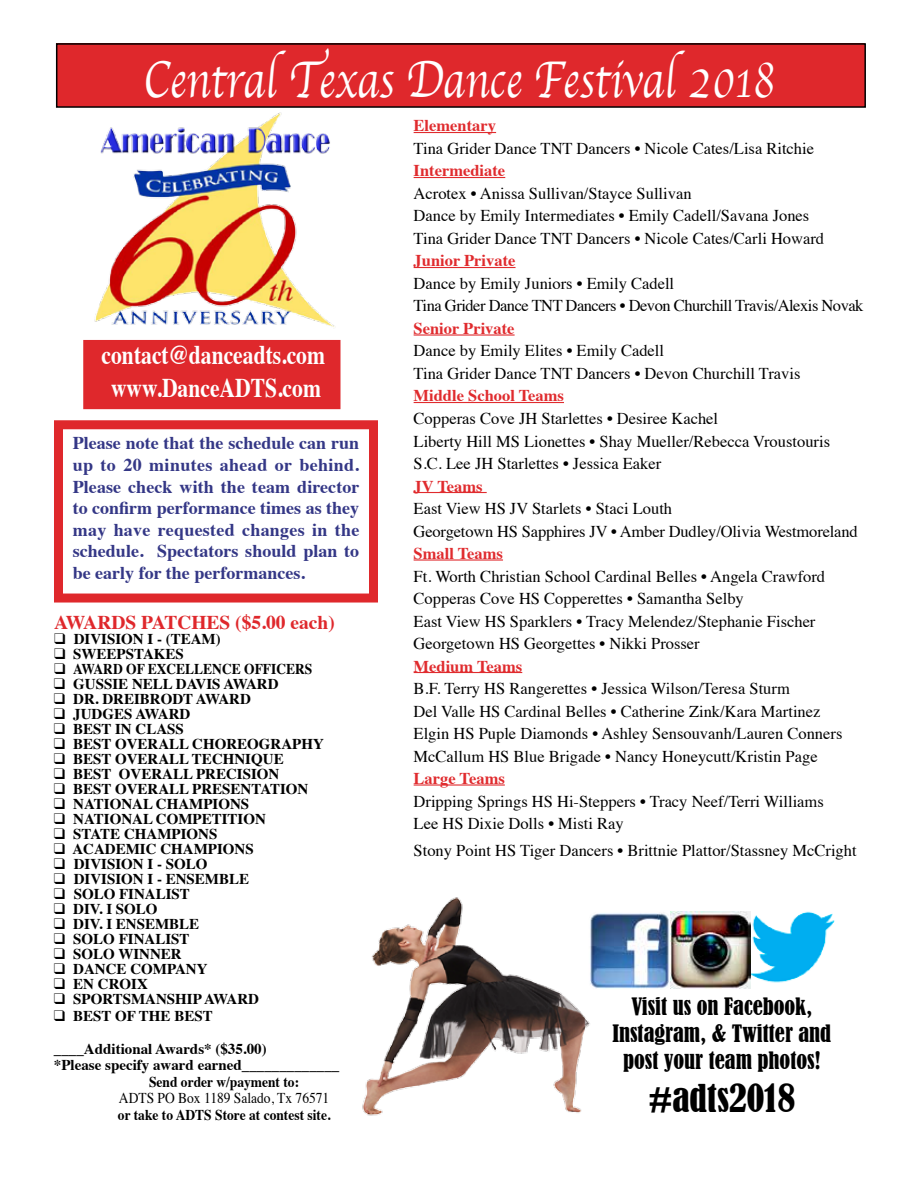
<style>
.page{position:relative;width:918px;height:1188px;background:#fff}
.page>*{position:absolute;margin:0;border:0;box-sizing:border-box;transform-origin:0 0}
.t1{font:54px "Apple Chancery";color:#fff;scale:.8 1}
.t2{font:condensed 36px "Bernard";color:#000}
.t3{font:700 27px/32.4px "Times";color:#fff;text-align:center;scale:.8 1}
.t4{font:condensed 22.5px/27px "Bernard";color:#000;text-align:center}
.t5{font:700 19.5px "Times";color:#df282c}
.t6{font:700 18px/21.6px "Times";color:#343786;text-align:justify}
.t7{font:16.5px/22.5px "Times";color:#000}
.t8{font:700 16.5px "Times";color:#e02b2e}
.t9{font:16.5px/22.5px "Times";letter-spacing:-.03em;color:#000}
.t10{font:700 15px "Times";color:#000}
.t11{font:700 15px "Times";color:#000;scale:.9 1}
.t12{font:15px "Times";color:#000;scale:.9 1}
</style>
<div class="page">
<img style="left:84px;top:112px;width:256px;height:228px">
<div style="left:57px;top:44px;width:808px;height:63px;background:#df282c"></div>
<div style="left:56px;top:43px;width:810px;height:65px;border:2px solid #000"></div>
<div style="left:83px;top:340px;width:257px;height:69px;background:#df282c"></div>
<div style="left:54px;top:420px;width:324px;height:183px;border:9px solid #df282c"></div>
<hr style="left:414px;top:132px;width:82px;height:1px;background:#e02b2e">
<hr style="left:414px;top:177px;width:91px;height:1px;background:#e02b2e">
<hr style="left:414px;top:267px;width:102px;height:1px;background:#e02b2e">
<hr style="left:414px;top:334px;width:101px;height:2px;background:#e02b2e">
<hr style="left:414px;top:402px;width:150px;height:1px;background:#e02b2e">
<hr style="left:414px;top:492px;width:73px;height:1px;background:#e02b2e">
<hr style="left:414px;top:559px;width:89px;height:2px;background:#e02b2e">
<hr style="left:414px;top:672px;width:108px;height:1px;background:#e02b2e">
<hr style="left:414px;top:784px;width:91px;height:2px;background:#e02b2e">
<img style="left:362px;top:897px;width:228px;height:219px">
<img style="left:588px;top:912px;width:144px;height:77px">
<img style="left:732px;top:911px;width:103px;height:78px">
<h1 class="t1" style="left:143px;top:37px;width:792px">Central Texas Dance Festival 2018</h1>
<h3 class="t3" style="left:102px;top:336px;width:281px">contact@danceadts.com www.DanceADTS.com</h3>
<p class="t6" style="left:73px;top:431px;width:288px">Please note that the schedule can run up to 20 minutes ahead or behind.<br>Please check with the team director to confirm performance times as they may have requested changes in the schedule. Spectators should plan to be early for the performances.</p>
<p class="t5" style="left:54px;top:604px;width:282px">AWARDS PATCHES ($5.00 each)</p>
<p class="t10" style="left:54px;top:625px;width:168px">❑ DIVISION I - (TEAM)</p>
<p class="t10" style="left:54px;top:640px;width:131px">❑ SWEEPSTAKES</p>
<p class="t11" style="left:54px;top:655px;width:289px">❑ AWARD OF EXCELLENCE OFFICERS</p>
<p class="t10" style="left:54px;top:670px;width:226px">❑ GUSSIE NELL DAVIS AWARD</p>
<p class="t10" style="left:54px;top:685px;width:198px">❑ DR. DREIBRODT AWARD</p>
<p class="t10" style="left:54px;top:700px;width:138px">❑ JUDGES AWARD</p>
<p class="t10" style="left:54px;top:715px;width:131px">❑ BEST IN CLASS</p>
<p class="t10" style="left:54px;top:730px;width:271px">❑ BEST OVERALL CHOREOGRAPHY</p>
<p class="t10" style="left:54px;top:745px;width:231px">❑ BEST OVERALL TECHNIQUE</p>
<p class="t10" style="left:54px;top:760px;width:227px">❑ BEST OVERALL PRECISION</p>
<p class="t10" style="left:54px;top:775px;width:256px">❑ BEST OVERALL PRESENTATION</p>
<p class="t10" style="left:54px;top:790px;width:197px">❑ NATIONAL CHAMPIONS</p>
<p class="t10" style="left:54px;top:805px;width:213px">❑ NATIONAL COMPETITION</p>
<p class="t10" style="left:54px;top:820px;width:165px">❑ STATE CHAMPIONS</p>
<p class="t10" style="left:54px;top:835px;width:201px">❑ ACADEMIC CHAMPIONS</p>
<p class="t10" style="left:54px;top:850px;width:155px">❑ DIVISION I - SOLO</p>
<p class="t10" style="left:54px;top:865px;width:197px">❑ DIVISION I - ENSEMBLE</p>
<p class="t10" style="left:54px;top:880px;width:137px">❑ SOLO FINALIST</p>
<p class="t10" style="left:54px;top:895px;width:105px">❑ DIV. I SOLO</p>
<p class="t10" style="left:54px;top:910px;width:147px">❑ DIV. I ENSEMBLE</p>
<p class="t10" style="left:54px;top:925px;width:137px">❑ SOLO FINALIST</p>
<p class="t10" style="left:54px;top:940px;width:129px">❑ SOLO WINNER</p>
<p class="t10" style="left:54px;top:955px;width:155px">❑ DANCE COMPANY</p>
<p class="t10" style="left:54px;top:970px;width:95px">❑ EN CROIX</p>
<p class="t10" style="left:54px;top:985px;width:207px">❑ SPORTSMANSHIP AWARD</p>
<p class="t10" style="left:54px;top:1001px;width:160px">❑ BEST OF THE BEST</p>
<p class="t10" style="left:54px;top:1034px;width:214px">____Additional Awards* ($35.00)</p>
<p class="t10" style="left:54px;top:1051px;width:287px">*Please specify award earned_____________</p>
<p class="t11" style="left:149px;top:1067px;width:168px">Send order w/payment to:</p>
<p class="t12" style="left:119px;top:1084px;width:235px">ADTS PO Box 1189 Salado, Tx 76571</p>
<p class="t11" style="left:118px;top:1100px;width:238px">or take to ADTS Store at contest site.</p>
<p class="t8" style="left:414px;top:110px;width:84px">Elementary</p>
<p class="t7" style="left:414px;top:136px;width:402px">Tina Grider Dance TNT Dancers • Nicole Cates/Lisa Ritchie</p>
<p class="t8" style="left:414px;top:155px;width:93px">Intermediate</p>
<p class="t7" style="left:414px;top:181px;width:412px">Acrotex • Anissa Sullivan/Stayce Sullivan<br>Dance by Emily Intermediates • Emily Cadell/Savana Jones<br>Tina Grider Dance TNT Dancers • Nicole Cates/Carli Howard</p>
<p class="t8" style="left:414px;top:245px;width:103px">Junior Private</p>
<p class="t9" style="left:414px;top:271px;width:451px">Dance by Emily Juniors • Emily Cadell<br>Tina Grider Dance TNT Dancers • Devon Churchill Travis/Alexis Novak</p>
<p class="t8" style="left:414px;top:313px;width:102px">Senior Private</p>
<p class="t7" style="left:414px;top:338px;width:388px">Dance by Emily Elites • Emily Cadell<br>Tina Grider Dance TNT Dancers • Devon Churchill Travis</p>
<p class="t8" style="left:414px;top:380px;width:152px">Middle School Teams</p>
<p class="t7" style="left:414px;top:406px;width:418px">Copperas Cove JH Starlettes • Desiree Kachel<br>Liberty Hill MS Lionettes • Shay Mueller/Rebecca Vroustouris<br>S.C. Lee JH Starlettes • Jessica Eaker</p>
<p class="t8" style="left:414px;top:470px;width:70px">JV Teams</p>
<p class="t7" style="left:414px;top:496px;width:446px">East View HS JV Starlets • Staci Louth<br>Georgetown HS Sapphires JV • Amber Dudley/Olivia Westmoreland</p>
<p class="t8" style="left:414px;top:538px;width:91px">Small Teams</p>
<p class="t7" style="left:414px;top:563px;width:413px">Ft. Worth Christian School Cardinal Belles • Angela Crawford Copperas Cove HS Copperettes • Samantha Selby<br>East View HS Sparklers • Tracy Melendez/Stephanie Fischer Georgetown HS Georgettes • Nikki Prosser</p>
<p class="t8" style="left:414px;top:650px;width:110px">Medium Teams</p>
<p class="t7" style="left:414px;top:676px;width:430px">B.F. Terry HS Rangerettes • Jessica Wilson/Teresa Sturm<br>Del Valle HS Cardinal Belles • Catherine Zink/Kara Martinez Elgin HS Puple Diamonds • Ashley Sensouvanh/Lauren Conners McCallum HS Blue Brigade • Nancy Honeycutt/Kristin Page</p>
<p class="t8" style="left:414px;top:763px;width:93px">Large Teams</p>
<p class="t7" style="left:414px;top:788px;width:412px">Dripping Springs HS Hi-Steppers • Tracy Neef/Terri Williams<br>Lee HS Dixie Dolls • Misti Ray</p>
<p class="t7" style="left:414px;top:838px;width:445px">Stony Point HS Tiger Dancers • Brittnie Plattor/Stassney McCright</p>
<h3 class="t4" style="left:613px;top:993px;width:220px">Visit us on Facebook,<br>Instagram, &amp; Twitter and post your team photos!</h3>
<h2 class="t2" style="left:648px;top:1077px;width:149px">#adts2018</h2>
</div>
